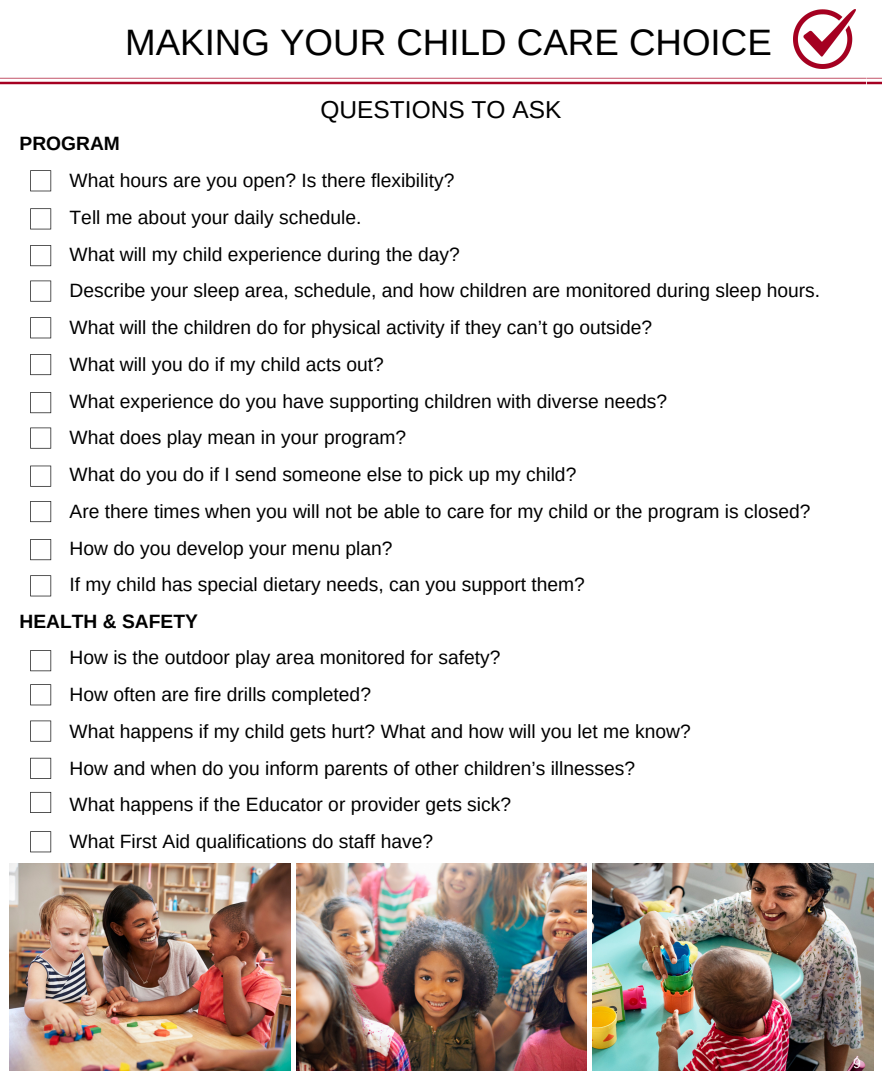
<style>
.page{position:relative;width:882px;height:1071px;background:#fff}
.page>*{position:absolute;margin:0;border:0;box-sizing:border-box;transform-origin:0 0}
.t1{font:36.75px "Arimo";color:#000}
.t2{font:24.5px "Arimo";color:#000}
.t3{font:19.25px "Arimo";color:#000}
.t4{font:700 19.25px "Arimo";color:#000}
.t5{font:14px "Arimo";color:#fff}
</style>
<div class="page">
<svg style="left:0;top:9px;width:882px;height:75px"></svg>
<img style="left:794px;top:10px;width:61px;height:59px">
<svg style="left:30px;top:392px;width:21px;height:21px"></svg>
<svg style="left:30px;top:428px;width:21px;height:21px"></svg>
<svg style="left:30px;top:466px;width:21px;height:21px"></svg>
<svg style="left:30px;top:501px;width:21px;height:21px"></svg>
<svg style="left:30px;top:245px;width:21px;height:21px"></svg>
<svg style="left:30px;top:281px;width:21px;height:21px"></svg>
<svg style="left:30px;top:317px;width:21px;height:21px"></svg>
<svg style="left:30px;top:354px;width:21px;height:21px"></svg>
<svg style="left:30px;top:208px;width:21px;height:21px"></svg>
<svg style="left:30px;top:170px;width:21px;height:21px"></svg>
<svg style="left:30px;top:650px;width:21px;height:21px"></svg>
<svg style="left:30px;top:684px;width:21px;height:21px"></svg>
<svg style="left:30px;top:721px;width:21px;height:21px"></svg>
<svg style="left:30px;top:758px;width:21px;height:21px"></svg>
<svg style="left:30px;top:792px;width:21px;height:21px"></svg>
<img style="left:592px;top:863px;width:281px;height:208px">
<img style="left:296px;top:863px;width:290px;height:208px">
<img style="left:9px;top:863px;width:281px;height:208px">
<svg style="left:30px;top:539px;width:21px;height:21px"></svg>
<svg style="left:30px;top:575px;width:21px;height:21px"></svg>
<svg style="left:30px;top:831px;width:21px;height:21px"></svg>
<p class="t1" style="left:125px;top:22px;width:648px">MAKING YOUR CHILD CARE CHOICE</p>
<p class="t2" style="left:321px;top:96px;width:242px">QUESTIONS TO ASK</p>
<p class="t4" style="left:20px;top:133px;width:102px">PROGRAM</p>
<p class="t3" style="left:70px;top:170px;width:386px">What hours are you open? Is there flexibility?</p>
<p class="t3" style="left:70px;top:206px;width:293px">Tell me about your daily schedule.</p>
<p class="t3" style="left:70px;top:243px;width:392px">What will my child experience during the day?</p>
<p class="t3" style="left:70px;top:280px;width:752px">Describe your sleep area, schedule, and how children are monitored during sleep hours.</p>
<p class="t3" style="left:70px;top:317px;width:584px">What will the children do for physical activity if they can’t go outside?</p>
<p class="t3" style="left:70px;top:353px;width:316px">What will you do if my child acts out?</p>
<p class="t3" style="left:70px;top:390px;width:599px">What experience do you have supporting children with diverse needs?</p>
<p class="t3" style="left:70px;top:427px;width:338px">What does play mean in your program?</p>
<p class="t3" style="left:70px;top:464px;width:508px">What do you do if I send someone else to pick up my child?</p>
<p class="t3" style="left:70px;top:500px;width:742px">Are there times when you will not be able to care for my child or the program is closed?</p>
<p class="t3" style="left:70px;top:537px;width:324px">How do you develop your menu plan?</p>
<p class="t3" style="left:70px;top:574px;width:517px">If my child has special dietary needs, can you support them?</p>
<p class="t4" style="left:20px;top:610px;width:180px">HEALTH &amp; SAFETY</p>
<p class="t3" style="left:70px;top:647px;width:432px">How is the outdoor play area monitored for safety?</p>
<p class="t3" style="left:70px;top:684px;width:303px">How often are fire drills completed?</p>
<p class="t3" style="left:70px;top:720px;width:623px">What happens if my child gets hurt? What and how will you let me know?</p>
<p class="t3" style="left:70px;top:757px;width:567px">How and when do you inform parents of other children’s illnesses?</p>
<p class="t3" style="left:70px;top:794px;width:443px">What happens if the Educator or provider gets sick?</p>
<p class="t3" style="left:70px;top:831px;width:365px">What First Aid qualifications do staff have?</p>
<p class="t5" style="left:853px;top:1055px;width:9px">9</p>
</div>
